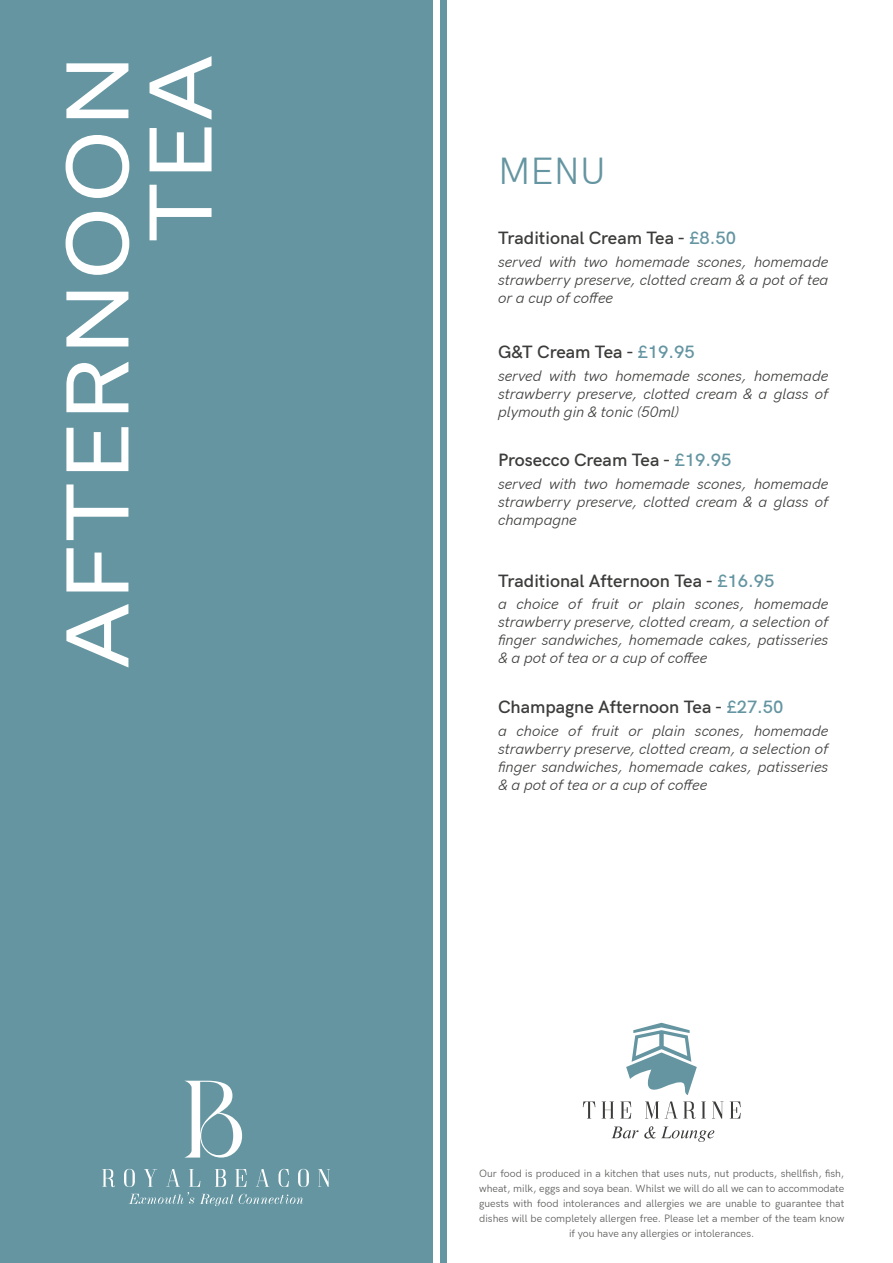
<style>
.page{position:relative;width:893px;height:1263px;background:#fff}
.page>*{position:absolute;margin:0;border:0;box-sizing:border-box;transform-origin:0 0}
.t1{font:80.7px/83.1px "Usual";letter-spacing:.05em;color:#fff;text-align:right;scale:1.09 1}
.t2{font:37.5px "HK Grotesk";color:#6495a1}
.t3{font:600 18px "HK Grotesk";color:#3c3c3b}
.t4{font:italic 15px/18px "HK Grotesk";color:#3c3c3b;text-align:justify}
.t5{font:10.5px/15px "HK Grotesk";color:#575756;text-align:center}
.s1{color:#6495a1}
</style>
<div class="page">
<div style="left:0;top:0;width:432px;height:1263px;background:#6495a1"></div>
<div style="left:440px;top:0;width:6px;height:1263px;background:#6495a1"></div>
<svg style="left:102px;top:1169px;width:13px;height:18px"></svg>
<svg style="left:318px;top:1169px;width:12px;height:18px"></svg>
<svg style="left:124px;top:1169px;width:185px;height:37px"></svg>
<svg style="left:185px;top:1081px;width:57px;height:76px"></svg>
<svg style="left:583px;top:1101px;width:12px;height:17px"></svg>
<svg style="left:602px;top:1101px;width:12px;height:17px"></svg>
<svg style="left:620px;top:1023px;width:86px;height:96px"></svg>
<svg style="left:712px;top:1101px;width:11px;height:17px"></svg>
<svg style="left:730px;top:1101px;width:11px;height:17px"></svg>
<svg style="left:612px;top:1126px;width:26px;height:12px"></svg>
<svg style="left:644px;top:1126px;width:70px;height:16px"></svg>
<h1 class="t1" style="left:57px;top:668px;width:563px;rotate:-90deg">AFTERNOON<br>TEA</h1>
<h2 class="t2" style="left:498px;top:143px;width:109px">MENU</h2>
<p class="t3" style="left:498px;top:225px;width:239px">Traditional Cream Tea - <span class="s1">£8.50</span></p>
<p class="t4" style="left:498px;top:252px;width:332px">served with two homemade scones, homemade strawberry preserve, clotted cream &amp; a pot of tea or a cup of coffee</p>
<p class="t3" style="left:498px;top:338px;width:198px">G&amp;T Cream Tea - <span class="s1">£19.95</span></p>
<p class="t4" style="left:498px;top:365px;width:332px">served with two homemade scones, homemade strawberry preserve, clotted cream &amp; a glass of plymouth gin &amp; tonic (50ml)</p>
<p class="t3" style="left:498px;top:447px;width:235px">Prosecco Cream Tea - <span class="s1">£19.95</span></p>
<p class="t4" style="left:498px;top:474px;width:332px">served with two homemade scones, homemade strawberry preserve, clotted cream &amp; a glass of champagne</p>
<p class="t3" style="left:498px;top:567px;width:278px">Traditional Afternoon Tea - <span class="s1">£16.95</span></p>
<p class="t4" style="left:498px;top:594px;width:332px">a choice of fruit or plain scones, homemade strawberry preserve, clotted cream, a selection of finger sandwiches, homemade cakes, patisseries &amp; a pot of tea or a cup of coffee</p>
<p class="t3" style="left:498px;top:693px;width:287px">Champagne Afternoon Tea - <span class="s1">£27.50</span></p>
<p class="t4" style="left:498px;top:720px;width:332px">a choice of fruit or plain scones, homemade strawberry preserve, clotted cream, a selection of finger sandwiches, homemade cakes, patisseries &amp; a pot of tea or a cup of coffee</p>
<p class="t5" style="left:479px;top:1165px;width:367px">Our food is produced in a kitchen that uses nuts, nut products, shellfish, fish, wheat, milk, eggs and soya bean. Whilst we will do all we can to accommodate guests with food intolerances and allergies we are unable to guarantee that dishes will be completely allergen free. Please let a member of the team know if you have any allergies or intolerances.</p>
</div>
